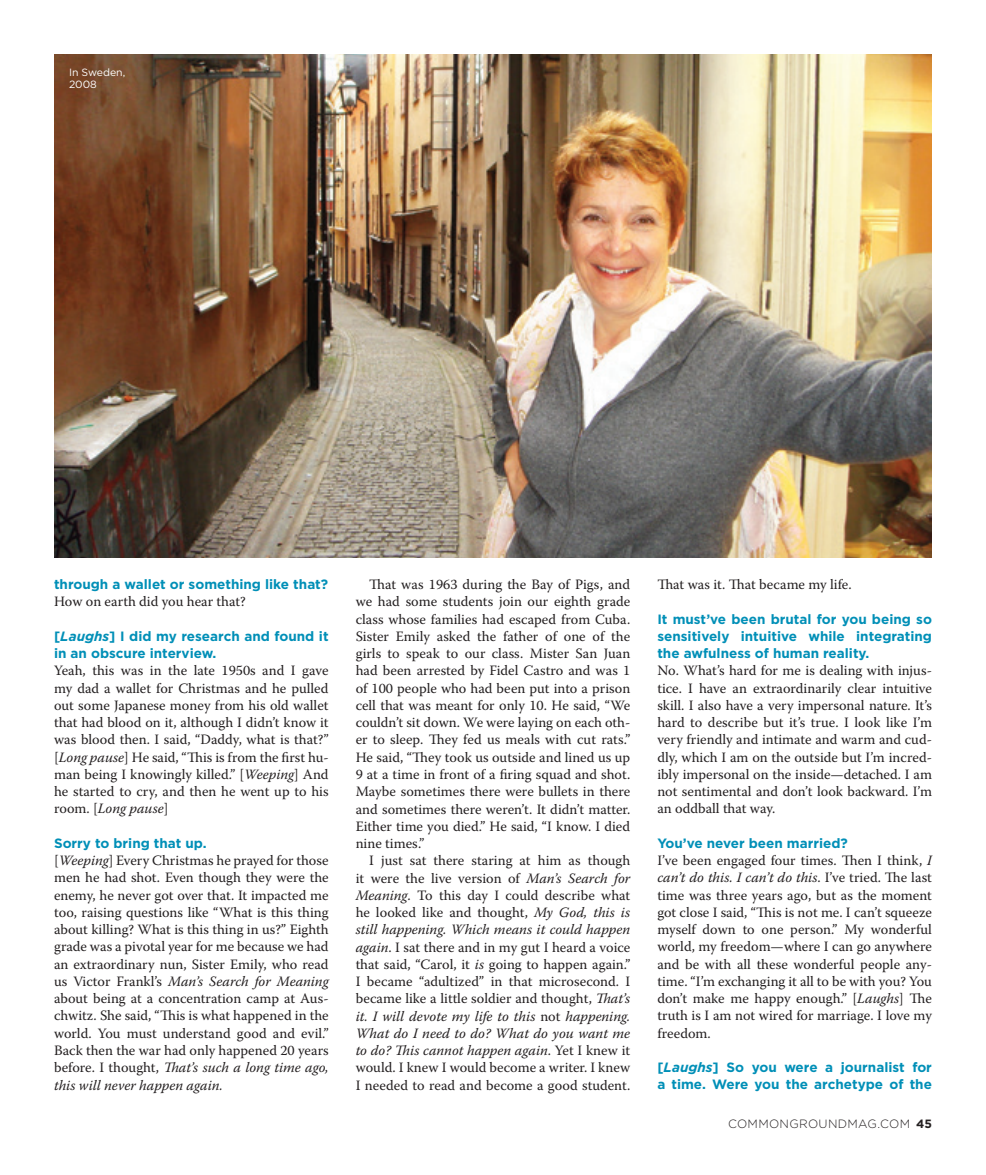
<style>
.page{position:relative;width:986px;height:1175px;background:#fff}
.page>*{position:absolute;margin:0;border:0;box-sizing:border-box;transform-origin:0 0}
.t1{font:14.25px/17.2px "Warnock Pro";color:#231f20;text-align:justify}
.t2{font:700 13.5px/17.2px "Gotham";color:#008fb7}
.t3{font:300 12px "Gotham";letter-spacing:.025em;color:#231f20}
.t4{font:10.5px/12px "Gotham";letter-spacing:-.005em;color:#fff}
.s1{font-style:italic}
.s2{font-weight:700}
</style>
<div class="page">
<img style="left:54px;top:54px;width:878px;height:504px">
<p class="t4" style="left:69px;top:66px;width:58px">In Sweden,<br>2008</p>
<p class="t2" style="left:54px;top:575px;width:276px">through a wallet or something like that?</p>
<p class="t1" style="left:54px;top:592px;width:193px">How on earth did you hear that?</p>
<p class="t2" style="left:54px;top:627px;width:276px">[<span class="s1">Laughs</span>] I did my research and found it in an obscure interview.</p>
<p class="t1" style="left:54px;top:661px;width:276px">Yeah, this was in the late 1950s and I gave my dad a wallet for Christmas and he pulled out some Japanese money from his old wallet that had blood on it, although I didn’t know it was blood then. I said, “Daddy, what is that?” [<span class="s1">Long pause</span>] He said, “This is from the first hu&shy;man being I knowingly killed.” [<span class="s1">Weeping</span>] And he started to cry, and then he went up to his room. [<span class="s1">Long pause</span>]</p>
<p class="t2" style="left:54px;top:834px;width:154px">Sorry to bring that up.</p>
<p class="t1" style="left:54px;top:851px;width:276px">[<span class="s1">Weeping</span>] Every Christmas he prayed for those men he had shot. Even though they were the enemy, he never got over that. It impacted me too, raising questions like “What is this thing about killing? What is this thing in us?” Eighth grade was a pivotal year for me because we had an extraordinary nun, Sister Emily, who read us Victor Frankl’s <span class="s1">Man’s Search for Meaning </span>about being at a concentration camp at Aus&shy;chwitz. She said, “This is what happened in the world. You must understand good and evil.” Back then the war had only happened 20 years before. I thought, <span class="s1">That’s such a long time ago, this will never happen again.</span></p>
<p class="t1" style="left:356px;top:575px;width:276px;text-indent:13px">That was 1963 during the Bay of Pigs, and we had some students join our eighth grade class whose families had escaped from Cuba.<br>Sister Emily asked the father of one of the girls to speak to our class. Mister San Juan had been arrested by Fidel Castro and was 1 of 100 people who had been put into a prison cell that was meant for only 10. He said, “We couldn’t sit down. We were laying on each oth&shy;er to sleep. They fed us meals with cut rats.” He said, “They took us outside and lined us up 9 at a time in front of a firing squad and shot.<br>Maybe sometimes there were bullets in there and sometimes there weren’t. It didn’t matter.<br>Either time you died.” He said, “I know. I died nine times.”</p>
<p class="t1" style="left:356px;top:851px;width:276px;text-indent:13px">I just sat there staring at him as though it were the live version of <span class="s1">Man’s Search for Meaning</span>. To this day I could describe what he looked like and thought, <span class="s1">My God, this is still happening. Which means it could happen again</span>. I sat there and in my gut I heard a voice that said, “Carol, it <span class="s1">is</span> going to happen again.” I became “adultized” in that microsecond. I became like a little soldier and thought, <span class="s1">That’s it. I will devote my life to this</span> not <span class="s1">happening.<br>What do I need to do? What do you want me to do? This cannot happen again</span>. Yet I knew it would. I knew I would become a writer. I knew I needed to read and become a good student.</p>
<p class="t1" style="left:657px;top:575px;width:196px">That was it. That became my life.</p>
<p class="t2" style="left:657px;top:610px;width:276px;text-align:justify">It must’ve been brutal for you being so sensitively intuitive while integrating the awfulness of human reality.</p>
<p class="t1" style="left:657px;top:661px;width:276px">No. What’s hard for me is dealing with injus&shy;tice. I have an extraordinarily clear intuitive skill. I also have a very impersonal nature. It’s hard to describe but it’s true. I look like I’m very friendly and intimate and warm and cud&shy;dly, which I am on the outside but I’m incred&shy;ibly impersonal on the inside—detached. I am not sentimental and don’t look backward. I’m an oddball that way.</p>
<p class="t2" style="left:657px;top:834px;width:192px">You’ve never been married?</p>
<p class="t1" style="left:657px;top:851px;width:276px">I’ve been engaged four times. Then I think, <span class="s1">I can’t do this. I can’t do this</span>. I’ve tried. The last time was three years ago, but as the moment got close I said, “This is not me. I can’t squeeze myself down to one person.” My wonderful world, my freedom—where I can go anywhere and be with all these wonderful people any&shy;time. “I’m exchanging it all to be with you? You don’t make me happy enough.” [<span class="s1">Laughs</span>] The truth is I am not wired for marriage. I love my freedom.</p>
<p class="t2" style="left:657px;top:1058px;width:276px">[<span class="s1">Laughs</span>] So you were a journalist for a time. Were you the archetype of the</p>
<p class="t3" style="left:728px;top:1116px;width:205px">COMMONGROUNDMAG.COM <span class="s2">45</span></p>
</div>
